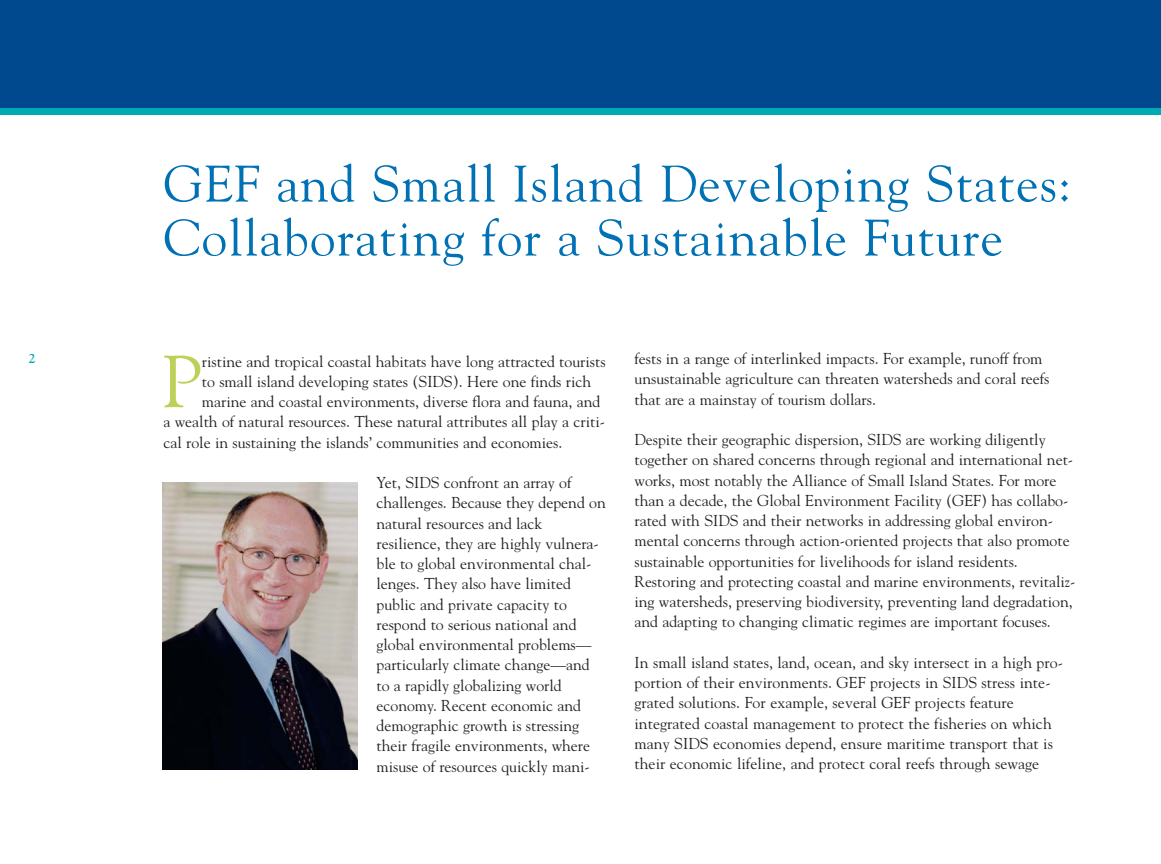
<style>
.page{position:relative;width:1161px;height:864px;background:#fff}
.page>*{position:absolute;margin:0;border:0;box-sizing:border-box;transform-origin:0 0}
.t1{font:73.2px "Goudy";color:#bdd158}
.t2{font:51px/54px "Goudy";letter-spacing:.025em;color:#0071b4}
.t3{font:15.75px/20.2px "Goudy";color:#231f1f}
.t4{font:700 13.5px "Goudy";color:#00aab4}
</style>
<div class="page">
<div style="left:0;top:0;width:1161px;height:108px;background:#00498f"></div>
<div style="left:0;top:108px;width:1161px;height:7px;background:#00aab4"></div>
<img style="left:162px;top:482px;width:196px;height:288px">
<h2 class="t2" style="left:163px;top:161px;width:909px">GEF and Small Island Developing States:<br>Collaborating for a Sustainable Future</h2>
<p class="t4" style="left:28px;top:352px;width:9px">2</p>
<h1 class="t1" style="left:161px;top:353px;width:42px">P</h1>
<p class="t3" style="left:202px;top:352px;width:405px">ristine and tropical coastal habitats have long attracted tourists</p>
<p class="t3" style="left:202px;top:372px;width:391px">to small island developing states (SIDS). Here one finds rich</p>
<p class="t3" style="left:202px;top:393px;width:400px">marine and coastal environments, diverse flora and fauna, and</p>
<p class="t3" style="left:163px;top:413px;width:443px">a wealth of natural resources. These natural attributes all play a criti-</p>
<p class="t3" style="left:163px;top:433px;width:400px">cal role in sustaining the islands’ communities and economies.</p>
<p class="t3" style="left:377px;top:474px;width:231px">Yet, SIDS confront an array of challenges. Because they depend on natural resources and lack resilience, they are highly vulnera&shy;ble to global environmental chal&shy;lenges. They also have limited public and private capacity to respond to serious national and global environmental problems— particularly climate change—and to a rapidly globalizing world economy. Recent economic and demographic growth is stressing their fragile environments, where misuse of resources quickly mani-</p>
<p class="t3" style="left:634px;top:350px;width:417px">fests in a range of interlinked impacts. For example, runoff from unsustainable agriculture can threaten watersheds and coral reefs that are a mainstay of tourism dollars.</p>
<p class="t3" style="left:634px;top:431px;width:442px">Despite their geographic dispersion, SIDS are working diligently together on shared concerns through regional and international net&shy;works, most notably the Alliance of Small Island States. For more than a decade, the Global Environment Facility (GEF) has collabo&shy;rated with SIDS and their networks in addressing global environ&shy;mental concerns through action-oriented projects that also promote sustainable opportunities for livelihoods for island residents.<br>Restoring and protecting coastal and marine environments, revitaliz&shy;ing watersheds, preserving biodiversity, preventing land degradation, and adapting to changing climatic regimes are important focuses.</p>
<p class="t3" style="left:634px;top:654px;width:430px">In small island states, land, ocean, and sky intersect in a high pro&shy;portion of their environments. GEF projects in SIDS stress inte&shy;grated solutions. For example, several GEF projects feature integrated coastal management to protect the fisheries on which many SIDS economies depend, ensure maritime transport that is their economic lifeline, and protect coral reefs through sewage</p>
</div>
